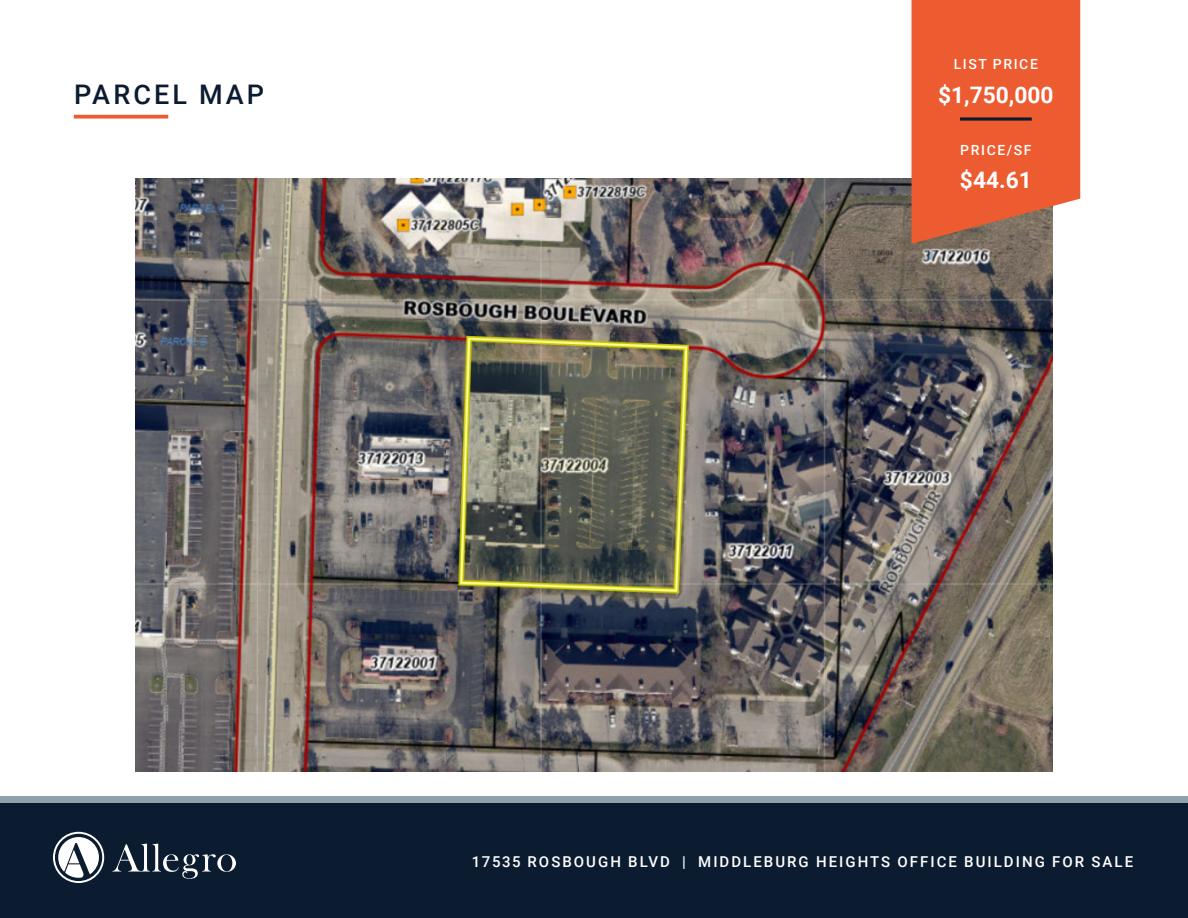
<style>
.page{position:relative;width:1188px;height:918px;background:#fff}
.page>*{position:absolute;margin:0;border:0;box-sizing:border-box;transform-origin:0 0}
.t1{font:500 27px "Roboto";letter-spacing:.115em;color:#0c1c30}
.t2{font:700 22.8px "Roboto";color:#fff}
.t3{font:500 15px "Roboto";letter-spacing:.135em;color:#fff}
.t4{font:500 13.95px "Roboto";letter-spacing:.115em;color:#fff}
</style>
<div class="page">
<div style="left:0;top:803px;width:1188px;height:115px;background:#0c1c30"></div>
<div style="left:0;top:797px;width:1188px;height:6px;background:#90a1ae"></div>
<svg style="left:112px;top:844px;width:124px;height:35px"></svg>
<svg style="left:53px;top:832px;width:51px;height:51px"></svg>
<img style="left:135px;top:179px;width:918px;height:592px">
<svg style="left:912px;top:0;width:168px;height:244px;background:#e56038"></svg>
<svg style="left:960px;top:117px;width:72px;height:4px"></svg>
<svg style="left:74px;top:115px;width:94px;height:4px"></svg>
<p class="t1" style="left:74px;top:75px;width:191px">PARCEL MAP</p>
<p class="t4" style="left:954px;top:55px;width:86px">LIST PRICE</p>
<p class="t2" style="left:938px;top:79px;width:117px">$1,750,000</p>
<p class="t4" style="left:960px;top:140px;width:73px">PRICE/SF</p>
<p class="t2" style="left:960px;top:164px;width:73px">$44.61</p>
<p class="t3" style="left:472px;top:852px;width:663px">17535 ROSBOUGH BLVD | MIDDLEBURG HEIGHTS OFFICE BUILDING FOR SALE</p>
</div>
